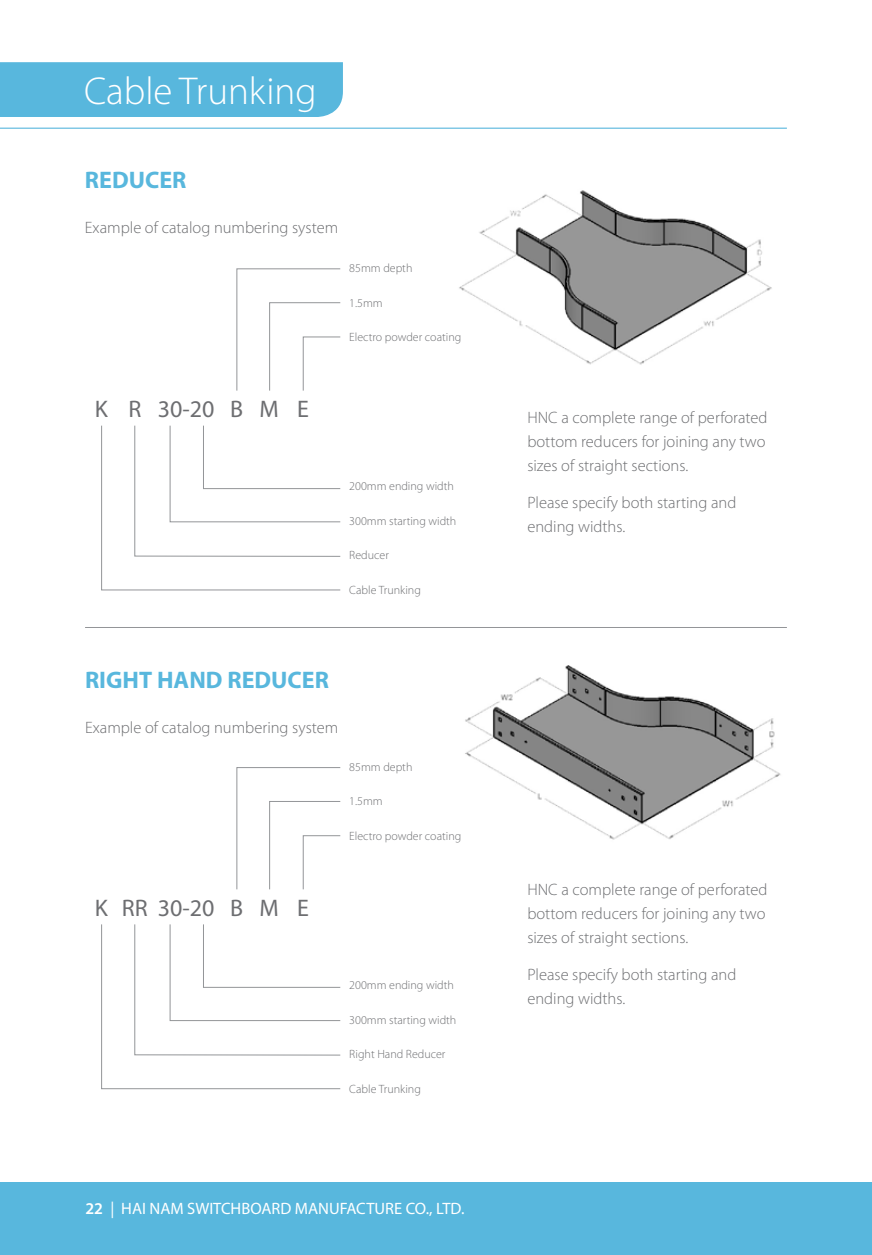
<style>
.page{position:relative;width:872px;height:1255px;background:#fff}
.page>*{position:absolute;margin:0;border:0;box-sizing:border-box;transform-origin:0 0}
.t1{font:300 39px "Myriad Pro";color:#fff}
.t2{font:700 24px "Myriad Pro";color:#58b7dd}
.t3{font:24px "Myriad Pro";color:#6d6e71}
.t4{font:300 16.5px/24px "Myriad Pro";color:#6d6e71}
.t5{font:16.5px "Myriad Pro";color:#fff}
.t6{font:300 12px "Myriad Pro";color:#6d6e71}
.s1{font-weight:600}
</style>
<div class="page">
<div style="left:0;top:1182px;width:872px;height:72px;background:#58b7dd"></div>
<div style="left:0;top:62px;width:343px;height:55px;background:#58b7dd"></div>
<hr style="left:0;top:128px;width:787px;height:1px;background:#58b7dd">
<hr style="left:85px;top:627px;width:702px;height:1px;background:#939598">
<img style="left:465px;top:665px;width:316px;height:175px">
<img style="left:459px;top:190px;width:313px;height:175px">
<svg style="left:236px;top:268px;width:105px;height:123px"></svg>
<svg style="left:236px;top:767px;width:105px;height:123px"></svg>
<svg style="left:101px;top:425px;width:240px;height:165px"></svg>
<svg style="left:101px;top:924px;width:240px;height:165px"></svg>
<h1 class="t1" style="left:84px;top:68px;width:234px">Cable Trunking</h1>
<h2 class="t2" style="left:85px;top:164px;width:103px">REDUCER</h2>
<p class="t4" style="left:85px;top:216px;width:255px">Example of catalog numbering system</p>
<p class="t6" style="left:349px;top:261px;width:65px">85mm depth</p>
<p class="t6" style="left:349px;top:295px;width:35px">1.5mm</p>
<p class="t6" style="left:349px;top:330px;width:113px">Electro powder coating</p>
<h2 class="t3" style="left:95px;top:394px;width:216px">K R30-20BM E</h2>
<p class="t6" style="left:349px;top:479px;width:106px">200mm ending width</p>
<p class="t6" style="left:349px;top:513px;width:108px">300mm starting width</p>
<p class="t6" style="left:349px;top:548px;width:41px">Reducer</p>
<p class="t6" style="left:349px;top:582px;width:73px">Cable Trunking</p>
<h2 class="t2" style="left:85px;top:664px;width:245px">RIGHT HAND REDUCER</h2>
<p class="t4" style="left:85px;top:715px;width:255px">Example of catalog numbering system</p>
<p class="t6" style="left:349px;top:759px;width:65px">85mm depth</p>
<p class="t6" style="left:349px;top:794px;width:35px">1.5mm</p>
<p class="t6" style="left:349px;top:828px;width:113px">Electro powder coating</p>
<h2 class="t3" style="left:95px;top:893px;width:216px">K RR 30-20 B M E</h2>
<p class="t6" style="left:349px;top:977px;width:106px">200mm ending width</p>
<p class="t6" style="left:349px;top:1012px;width:108px">300mm starting width</p>
<p class="t6" style="left:349px;top:1046px;width:98px">Right Hand Reducer</p>
<p class="t6" style="left:349px;top:1081px;width:73px">Cable Trunking</p>
<p class="t5" style="left:85px;top:1198px;width:380px"><span class="s1">22</span> | HAI NAM SWITCHBOARD MANUFACTURE CO., LTD.</p>
<p class="t4" style="left:527px;top:405px;width:242px">HNC a complete range of perforated bottom reducers for joining any two sizes of straight sections.</p>
<p class="t4" style="left:527px;top:490px;width:210px">Please specify both starting and ending widths.</p>
<p class="t4" style="left:527px;top:877px;width:242px">HNC a complete range of perforated bottom reducers for joining any two sizes of straight sections.</p>
<p class="t4" style="left:527px;top:962px;width:210px">Please specify both starting and ending widths.</p>
</div>
